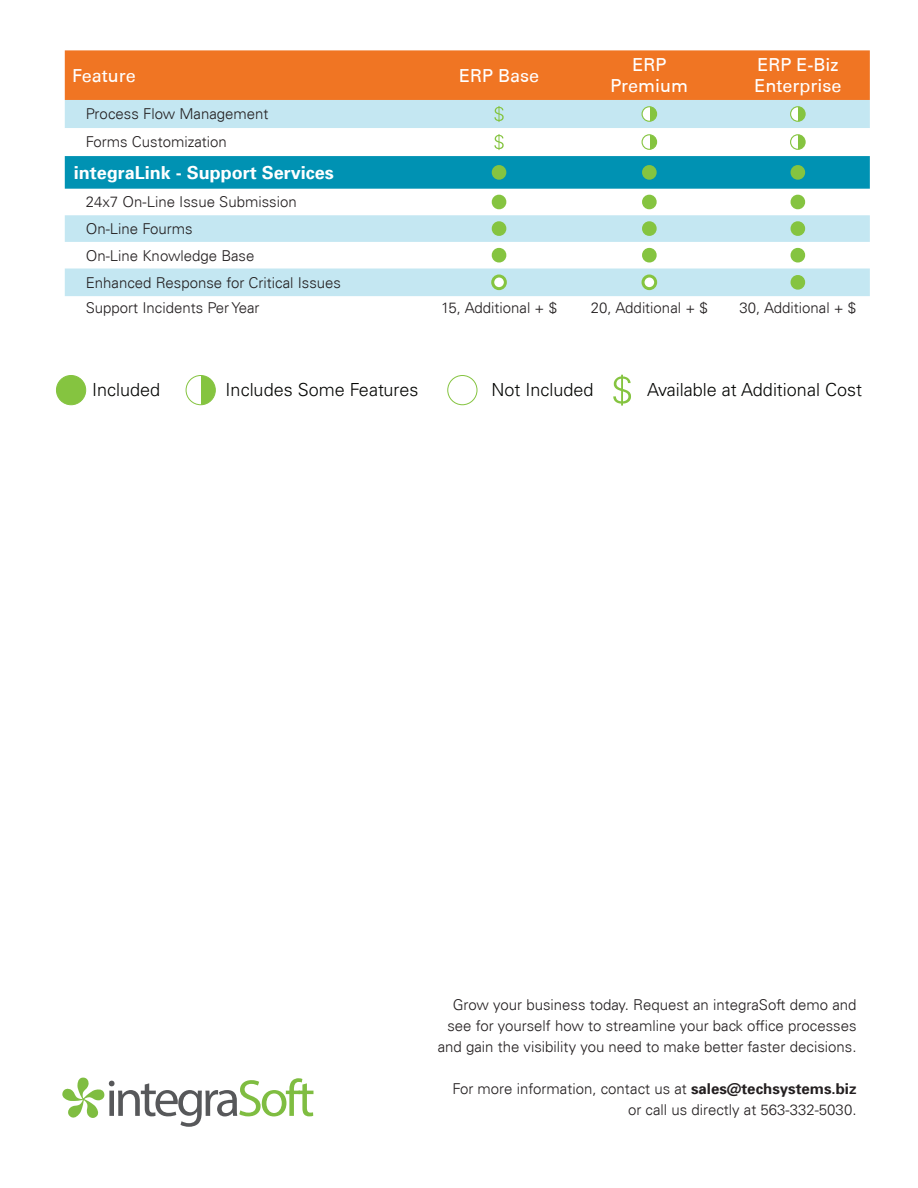
<style>
.page{position:relative;width:918px;height:1188px;background:#fff}
.page>*{position:absolute;margin:0;border:0;box-sizing:border-box;transform-origin:0 0}
.t1{font:300 18px "Univers 45";color:#040503}
.t2{font:18px/21.6px "Univers 55 Roman";color:#fff;text-align:center}
.t3{font:700 18px "Univers 65";color:#fff}
.t4{font:300 15px/26.8px "Univers 45";color:#231f20}
.s1{font-family:"Univers 65";font-weight:700}
</style>
<div class="page">
<div style="left:65px;top:50px;width:805px;height:50px;background:#f07523"></div>
<svg style="left:65px;top:100px;width:805px;height:196px"></svg>
<div style="left:65px;top:156px;width:805px;height:33px;background:#0092b3"></div>
<svg style="left:494px;top:106px;width:10px;height:16px"></svg>
<svg style="left:642px;top:107px;width:15px;height:14px"></svg>
<div style="left:642px;top:106px;width:15px;height:16px;border:1px solid #85c440;border-radius:50%"></div>
<svg style="left:791px;top:107px;width:14px;height:14px"></svg>
<div style="left:790px;top:106px;width:16px;height:16px;border:1px solid #85c440;border-radius:50%"></div>
<svg style="left:494px;top:134px;width:10px;height:16px"></svg>
<svg style="left:642px;top:135px;width:15px;height:14px"></svg>
<div style="left:642px;top:134px;width:15px;height:16px;border:1px solid #85c440;border-radius:50%"></div>
<svg style="left:791px;top:135px;width:14px;height:14px"></svg>
<div style="left:790px;top:134px;width:16px;height:16px;border:1px solid #85c440;border-radius:50%"></div>
<div style="left:492px;top:165px;width:14px;height:15px;border:8px solid #85c440;border-radius:50%"></div>
<div style="left:642px;top:165px;width:15px;height:15px;border:8px solid #85c440;border-radius:50%"></div>
<div style="left:791px;top:165px;width:14px;height:15px;border:8px solid #85c440;border-radius:50%"></div>
<div style="left:492px;top:195px;width:14px;height:14px;border:8px solid #85c440;border-radius:50%"></div>
<div style="left:642px;top:195px;width:15px;height:14px;border:8px solid #85c440;border-radius:50%"></div>
<div style="left:791px;top:195px;width:14px;height:14px;border:8px solid #85c440;border-radius:50%"></div>
<div style="left:492px;top:221px;width:14px;height:15px;border:8px solid #85c440;border-radius:50%"></div>
<div style="left:642px;top:221px;width:15px;height:15px;border:8px solid #85c440;border-radius:50%"></div>
<div style="left:791px;top:221px;width:14px;height:15px;border:8px solid #85c440;border-radius:50%"></div>
<div style="left:492px;top:248px;width:14px;height:15px;border:8px solid #85c440;border-radius:50%"></div>
<div style="left:642px;top:248px;width:15px;height:15px;border:8px solid #85c440;border-radius:50%"></div>
<div style="left:791px;top:248px;width:14px;height:15px;border:8px solid #85c440;border-radius:50%"></div>
<div style="left:493px;top:276px;width:12px;height:13px;background:#fff;border-radius:50%"></div>
<div style="left:491px;top:275px;width:16px;height:15px;border:3px solid #85c440;border-radius:50%"></div>
<div style="left:643px;top:276px;width:13px;height:13px;background:#fff;border-radius:50%"></div>
<div style="left:642px;top:275px;width:15px;height:15px;border:3px solid #85c440;border-radius:50%"></div>
<div style="left:791px;top:275px;width:14px;height:15px;border:8px solid #85c440;border-radius:50%"></div>
<svg style="left:62px;top:1077px;width:251px;height:50px"></svg>
<svg style="left:613px;top:375px;width:18px;height:31px"></svg>
<div style="left:56px;top:376px;width:30px;height:29px;background:#85c440;border-radius:50%"></div>
<div style="left:56px;top:375px;width:30px;height:30px;border:1px solid #85c440;border-radius:50%"></div>
<svg style="left:186px;top:376px;width:29px;height:29px"></svg>
<div style="left:186px;top:375px;width:30px;height:30px;border:1px solid #85c440;border-radius:50%"></div>
<div style="left:447px;top:375px;width:30px;height:30px;border:1px solid #85c440;border-radius:50%"></div>
<p class="t2" style="left:72px;top:65px;width:65px">Feature</p>
<p class="t2" style="left:459px;top:65px;width:82px">ERP Base</p>
<p class="t2" style="left:611px;top:54px;width:79px">ERP<br>Premium</p>
<p class="t2" style="left:754px;top:54px;width:89px;text-align:left">ERP E-Biz<br>Enterprise</p>
<p class="t4" style="left:86px;top:100px;width:184px;line-height:28px">Process Flow Management<br>Forms Customization</p>
<p class="t3" style="left:74px;top:161px;width:262px">integraLink - Support Services</p>
<p class="t4" style="left:86px;top:189px;width:257px">24x7 On-Line Issue Submission<br>On-Line Fourms<br>On-Line Knowledge Base<br>Enhanced Response for Critical Issues</p>
<p class="t4" style="left:86px;top:294px;width:175px">Support Incidents Per Year</p>
<p class="t4" style="left:441px;top:294px;width:118px">15, Additional + $</p>
<p class="t4" style="left:591px;top:294px;width:118px">20, Additional + $</p>
<p class="t4" style="left:739px;top:294px;width:118px">30, Additional + $</p>
<p class="t1" style="left:92px;top:379px;width:70px">Included</p>
<p class="t1" style="left:226px;top:379px;width:194px">Includes Some Features</p>
<p class="t1" style="left:491px;top:379px;width:104px">Not Included</p>
<p class="t1" style="left:647px;top:379px;width:216px">Available at Additional Cost</p>
<p class="t4" style="left:438px;top:994px;width:420px;line-height:21px;text-align:right">Grow your business today. Request an integraSoft demo and see for yourself how to streamline your back office processes and gain the visibility you need to make better faster decisions.</p>
<p class="t4" style="left:452px;top:1078px;width:406px;line-height:21px;text-align:right">For more information, contact us at <span class="s1">sales@techsystems.biz </span>or call us directly at 563-332-5030.</p>
</div>
